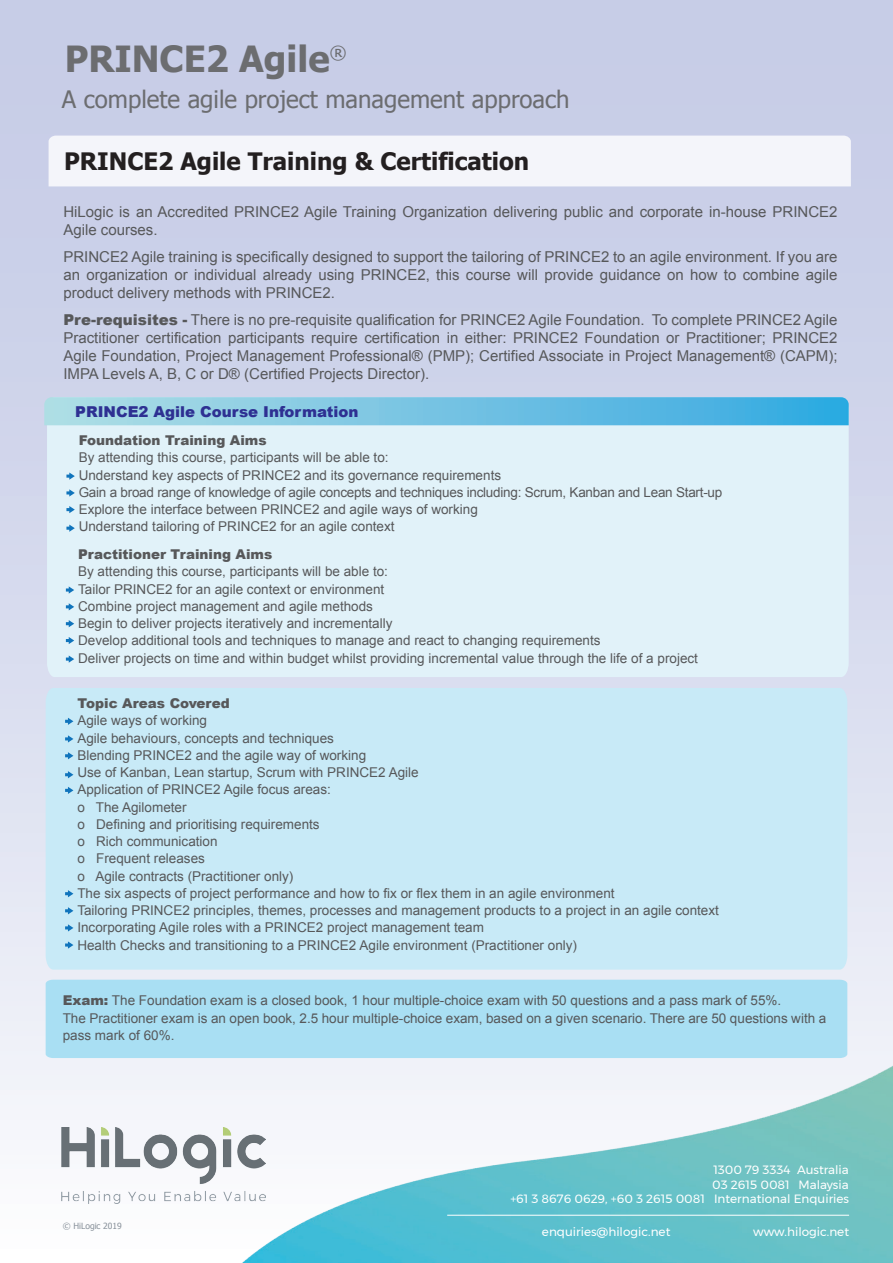
<style>
.page{position:relative;width:893px;height:1263px;background:#fff}
.page>*{position:absolute;margin:0;border:0;box-sizing:border-box;transform-origin:0 0}
.t1{font:700 36px "Tahoma";color:#6c6d70}
.t2{font:24px "Tahoma";color:#6c6d70}
.t3{font:700 24px "Tahoma";color:#231f20}
.t4{font:15px/18px "Arial";color:#57585a;text-align:justify}
.t5{font:900 15px "Arial";color:#2e3092}
.t6{font:13.5px/17.2px "Arial";color:#57585a}
.t7{font:900 13.5px "Arial";color:#57585a}
.t8{font:12px/15px "Montserrat";color:#fff}
.t9{font:8.55px "Tahoma";color:#88919a}
.s1{font-weight:900}
</style>
<div class="page">
<div style="left:0;top:0;width:893px;height:1263px;background:linear-gradient(to bottom,#bfc6e4,#f8f9fc)"></div>
<img style="left:62px;top:1127px;width:178px;height:76px">
<img style="left:240px;top:1066px;width:653px;height:197px">
<hr style="left:447px;top:1215px;width:402px;height:1px;background:#fff">
<div style="left:46px;top:688px;width:801px;height:282px;background:#c8eaf7"></div>
<div style="left:46px;top:980px;width:801px;height:78px;background:#a9dff3"></div>
<div style="left:47px;top:425px;width:802px;height:252px;background:#e1f2f9"></div>
<svg style="left:44px;top:397px;width:805px;height:28px"></svg>
<svg style="left:66px;top:586px;width:8px;height:8px"></svg>
<svg style="left:66px;top:603px;width:8px;height:7px"></svg>
<svg style="left:66px;top:620px;width:8px;height:7px"></svg>
<svg style="left:66px;top:637px;width:8px;height:7px"></svg>
<svg style="left:66px;top:655px;width:8px;height:8px"></svg>
<svg style="left:66px;top:472px;width:9px;height:8px"></svg>
<svg style="left:66px;top:489px;width:9px;height:8px"></svg>
<svg style="left:66px;top:506px;width:9px;height:7px"></svg>
<svg style="left:66px;top:524px;width:9px;height:8px"></svg>
<svg style="left:65px;top:735px;width:8px;height:7px"></svg>
<svg style="left:65px;top:752px;width:8px;height:7px"></svg>
<svg style="left:65px;top:771px;width:8px;height:7px"></svg>
<svg style="left:65px;top:787px;width:8px;height:7px"></svg>
<svg style="left:65px;top:890px;width:8px;height:7px"></svg>
<svg style="left:65px;top:907px;width:8px;height:7px"></svg>
<svg style="left:65px;top:924px;width:8px;height:7px"></svg>
<svg style="left:65px;top:941px;width:8px;height:8px"></svg>
<svg style="left:65px;top:718px;width:8px;height:7px"></svg>
<div style="left:49px;top:136px;width:802px;height:50px;background:#f4f5fa"></div>
<h1 class="t1" style="left:65px;top:34px;width:283px">PRINCE2 Agile<sup>®</sup></h1>
<h2 class="t2" style="left:62px;top:84px;width:509px">A complete agile project management approach</h2>
<h2 class="t3" style="left:64px;top:145px;width:467px">PRINCE2 Agile Training &amp; Certification</h2>
<p class="t4" style="left:63px;top:202px;width:776px">HiLogic is an Accredited PRINCE2 Agile Training Organization delivering public and corporate in-house PRINCE2<br>Agile courses.</p>
<p class="t4" style="left:63px;top:247px;width:776px">PRINCE2 Agile training is specifically designed to support the tailoring of PRINCE2 to an agile environment. If you are an organization or individual already using PRINCE2, this course will provide guidance on how to combine agile product delivery methods with PRINCE2.</p>
<p class="t4" style="left:63px;top:310px;width:776px"><span class="s1">Pre-requisites -</span> There is no pre-requisite qualification for PRINCE2 Agile Foundation. To complete PRINCE2 Agile Practitioner certification participants require certification in either: PRINCE2 Foundation or Practitioner; PRINCE2<br>Agile Foundation, Project Management Professional® (PMP); Certified Associate in Project Management® (CAPM); IMPA Levels A, B, C or D® (Certified Projects Director).</p>
<p class="t5" style="left:75px;top:401px;width:285px">PRINCE2 Agile Course Information</p>
<p class="t7" style="left:79px;top:431px;width:189px">Foundation Training Aims</p>
<p class="t6" style="left:79px;top:449px;width:645px">By attending this course, participants will be able to:<br>Understand key aspects of PRINCE2 and its governance requirements<br>Gain a broad range of knowledge of agile concepts and techniques including: Scrum, Kanban and Lean Start-up Explore the interface between PRINCE2 and agile ways of working<br>Understand tailoring of PRINCE2 for an agile context</p>
<p class="t7" style="left:78px;top:544px;width:196px">Practitioner Training Aims</p>
<p class="t6" style="left:78px;top:563px;width:621px">By attending this course, participants will be able to:<br>Tailor PRINCE2 for an agile context or environment<br>Combine project management and agile methods<br>Begin to deliver projects iteratively and incrementally<br>Develop additional tools and techniques to manage and react to changing requirements<br>Deliver projects on time and within budget whilst providing incremental value through the life of a project</p>
<p class="t7" style="left:77px;top:693px;width:154px">Topic Areas Covered</p>
<p class="t6" style="left:77px;top:712px;width:643px">Agile ways of working<br>Agile behaviours, concepts and techniques<br>Blending PRINCE2 and the agile way of working<br>Use of Kanban, Lean startup, Scrum with PRINCE2 Agile<br>Application of PRINCE2 Agile focus areas:<br>o The Agilometer<br>o Defining and prioritising requirements<br>o Rich communication<br>o Frequent releases<br>o Agile contracts (Practitioner only)<br>The six aspects of project performance and how to fix or flex them in an agile environment<br>Tailoring PRINCE2 principles, themes, processes and management products to a project in an agile context Incorporating Agile roles with a PRINCE2 project management team<br>Health Checks and transitioning to a PRINCE2 Agile environment (Practitioner only)</p>
<p class="t6" style="left:63px;top:992px;width:765px"><span class="s1">Exam:</span> The Foundation exam is a closed book, 1 hour multiple-choice exam with 50 questions and a pass mark of 55%.<br>The Practitioner exam is an open book, 2.5 hour multiple-choice exam, based on a given scenario. There are 50 questions with a pass mark of 60%.</p>
<p class="t9" style="left:63px;top:1220px;width:60px">© HiLogic 2019</p>
<p class="t8" style="left:797px;top:1162px;width:53px">Australia<br>Malaysia</p>
<p class="t8" style="left:713px;top:1162px;width:79px">1300 79 3334</p>
<p class="t8" style="left:712px;top:1177px;width:79px">03 2615 0081</p>
<p class="t8" style="left:510px;top:1191px;width:340px">+61 3 8676 0629, +60 3 2615 0081 International Enquiries</p>
<p class="t8" style="left:542px;top:1224px;width:130px">enquiries@hilogic.net</p>
<p class="t8" style="left:753px;top:1224px;width:97px">www.hilogic.net</p>
</div>
